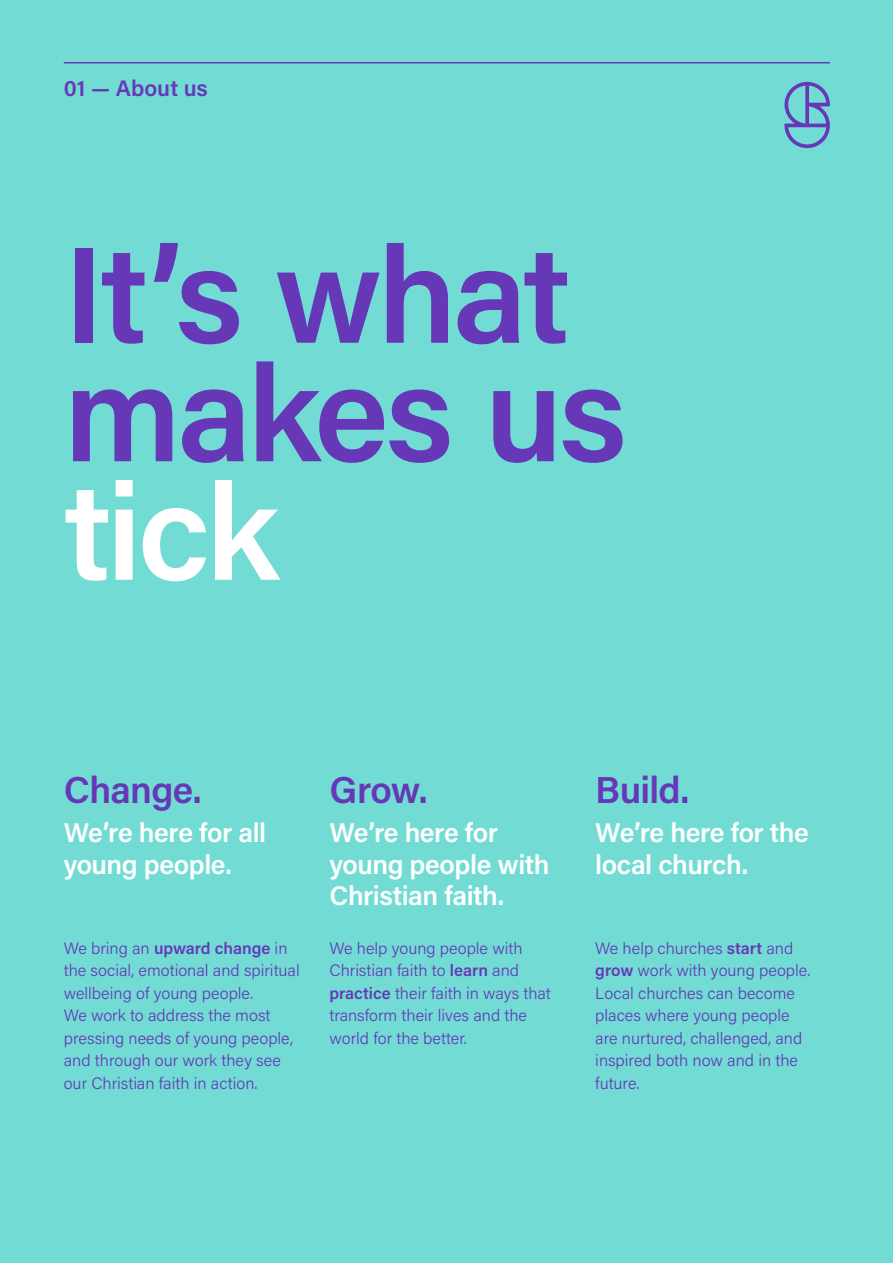
<style>
.page{position:relative;width:893px;height:1263px;background:#72dcd4}
.page>*{position:absolute;margin:0;border:0;box-sizing:border-box;transform-origin:0 0}
.t1{font:600 136.5px/118.5px "Acumin Pro";letter-spacing:-.035em;color:#6638b8}
.t2{font:600 37.5px "Acumin Pro";letter-spacing:-.02em;color:#6638b8}
.t3{font:600 27px/31.5px "Acumin Pro";letter-spacing:-.015em;color:#fff}
.t4{font:600 22.5px "Acumin Pro";letter-spacing:.005em;color:#6638b8}
.t5{font:300 16.5px/22.5px "Acumin Pro";color:#6638b8}
.s1{color:#fff}
.s2{font-weight:600}
</style>
<div class="page">
<svg style="left:784px;top:82px;width:46px;height:66px"></svg>
<hr style="left:64px;top:62px;width:766px;height:1px;background:#6638b8">
<p class="t4" style="left:64px;top:73px;width:146px">01 — About us</p>
<p class="t1" style="left:64px;top:230px;width:565px">It’s what makes us <span class="s1">tick</span></p>
<p class="t2" style="left:64px;top:764px;width:139px">Change.</p>
<p class="t2" style="left:330px;top:764px;width:99px">Grow.</p>
<p class="t2" style="left:595px;top:764px;width:95px">Build.</p>
<p class="t3" style="left:64px;top:816px;width:204px">We’re here for all young people.</p>
<p class="t3" style="left:330px;top:816px;width:222px">We’re here for young people with<br>Christian faith.</p>
<p class="t3" style="left:595px;top:816px;width:215px">We’re here for the local church.</p>
<p class="t5" style="left:64px;top:936px;width:237px">We bring an <span class="s2">upward change</span> in the social, emotional and spiritual wellbeing of young people.</p>
<p class="t5" style="left:64px;top:1003px;width:231px">We work to address the most pressing needs of young people, and through our work they see our Christian faith in action.</p>
<p class="t5" style="left:330px;top:936px;width:223px">We help young people with<br>Christian faith to <span class="s2">learn</span> and <span class="s2">practice</span> their faith in ways that transform their lives and the world for the better.</p>
<p class="t5" style="left:595px;top:936px;width:217px">We help churches <span class="s2">start</span> and <span class="s2">grow</span> work with young people.<br>Local churches can become places where young people are nurtured, challenged, and inspired both now and in the future.</p>
</div>
